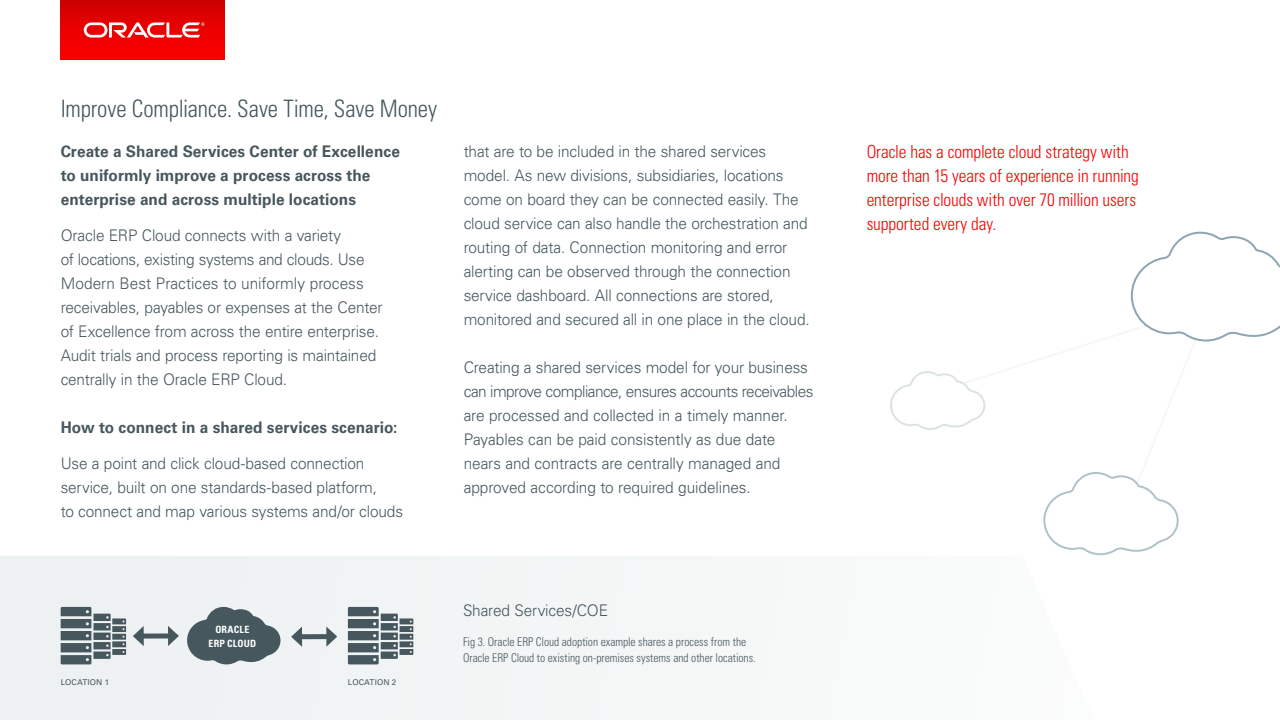
<style>
.page{position:relative;width:1280px;height:720px;background:#fff}
.page>*{position:absolute;margin:0;border:0;box-sizing:border-box;transform-origin:0 0}
.Body{font:300 condensed 24px "Univers LT Std";letter-spacing:-.005em;color:#46575e;scale:.96 1}
.Body-2{font:300 condensed 18px/24px "Univers LT Std";letter-spacing:-.005em;color:#f80000;scale:.96 1}
.Body-3{font:300 16px/24px "Univers LT Std";letter-spacing:-.01em;color:#46575e;scale:.96 1}
.Body-4{font:700 16px/24px "Univers LT Std";letter-spacing:.005em;color:#46575e;scale:.96 1}
.Body-5{font:300 condensed 12px/16px "Univers LT Std";color:#46575e;scale:.96 1}
.Intro_Grey_Heading{font:700 condensed 10px/14.7px "Univers LT Std";letter-spacing:.015em;color:#fff;text-align:center}
.Intro_Grey_Heading-2{font:8px "Univers LT Std";letter-spacing:.02em;color:#46575e}
</style>
<div class="page">
<div style="left:0;top:556px;width:642px;height:164px;background:#f1f4f4"></div>
<svg style="left:890px;top:231px;width:390px;height:325px"></svg>
<svg style="left:61px;top:607px;width:65px;height:57px"></svg>
<svg style="left:348px;top:607px;width:65px;height:57px"></svg>
<svg style="left:186px;top:606px;width:95px;height:59px"></svg>
<div style="left:140px;top:633px;width:32px;height:6px;background:#46575e"></div>
<svg style="left:133px;top:626px;width:11px;height:20px"></svg>
<svg style="left:168px;top:626px;width:11px;height:20px"></svg>
<div style="left:298px;top:634px;width:33px;height:5px;background:#46575e"></div>
<svg style="left:291px;top:627px;width:11px;height:20px"></svg>
<svg style="left:326px;top:627px;width:11px;height:20px"></svg>
<div style="left:60px;top:0;width:164px;height:60px;background:linear-gradient(to bottom,#d00000,#fe0000)"></div>
<svg style="left:84px;top:22px;width:121px;height:16px"></svg>
<p class="Body" style="left:61px;top:95px;width:394px">Improve Compliance. Save Time, Save Money</p>
<p class="Body-4" style="left:61px;top:140px;width:355px">Create a Shared Services Center of Excellence to uniformly improve a process across the enterprise and across multiple locations</p>
<p class="Body-3" style="left:61px;top:224px;width:337px">Oracle ERP Cloud connects with a variety<br>of locations, existing systems and clouds. Use Modern Best Practices to uniformly process receivables, payables or expenses at the Center of Excellence from across the entire enterprise.<br>Audit trials and process reporting is maintained centrally in the Oracle ERP Cloud.</p>
<p class="Body-4" style="left:61px;top:416px;width:352px">How to connect in a shared services scenario:</p>
<p class="Body-3" style="left:61px;top:452px;width:358px">Use a point and click cloud-based connection service, built on one standards-based platform,<br>to connect and map various systems and/or clouds</p>
<p class="Body-3" style="left:464px;top:140px;width:362px">that are to be included in the shared services model. As new divisions, subsidiaries, locations come on board they can be connected easily. The cloud service can also handle the orchestration and routing of data. Connection monitoring and error alerting can be observed through the connection service dashboard. All connections are stored, monitored and secured all in one place in the cloud.</p>
<p class="Body-3" style="left:464px;top:356px;width:366px">Creating a shared services model for your business can improve compliance, ensures accounts receivables are processed and collected in a timely manner.<br>Payables can be paid consistently as due date nears and contracts are centrally managed and approved according to required guidelines.</p>
<p class="Intro_Grey_Heading" style="left:209px;top:622px;width:49px">ORACLE<br>ERP CLOUD</p>
<p class="Intro_Grey_Heading-2" style="left:61px;top:677px;width:50px">LOCATION 1</p>
<p class="Intro_Grey_Heading-2" style="left:348px;top:677px;width:50px">LOCATION 2</p>
<p class="Body-3" style="left:463px;top:599px;width:153px">Shared Services/COE</p>
<p class="Body-5" style="left:463px;top:634px;width:306px">Fig 3. Oracle ERP Cloud adoption example shares a process from the<br>Oracle ERP Cloud to existing on-premises systems and other locations.</p>
<p class="Body-2" style="left:867px;top:140px;width:285px">Oracle has a complete cloud strategy with more than 15 years of experience in running enterprise clouds with over 70 million users supported every day.</p>
</div>
